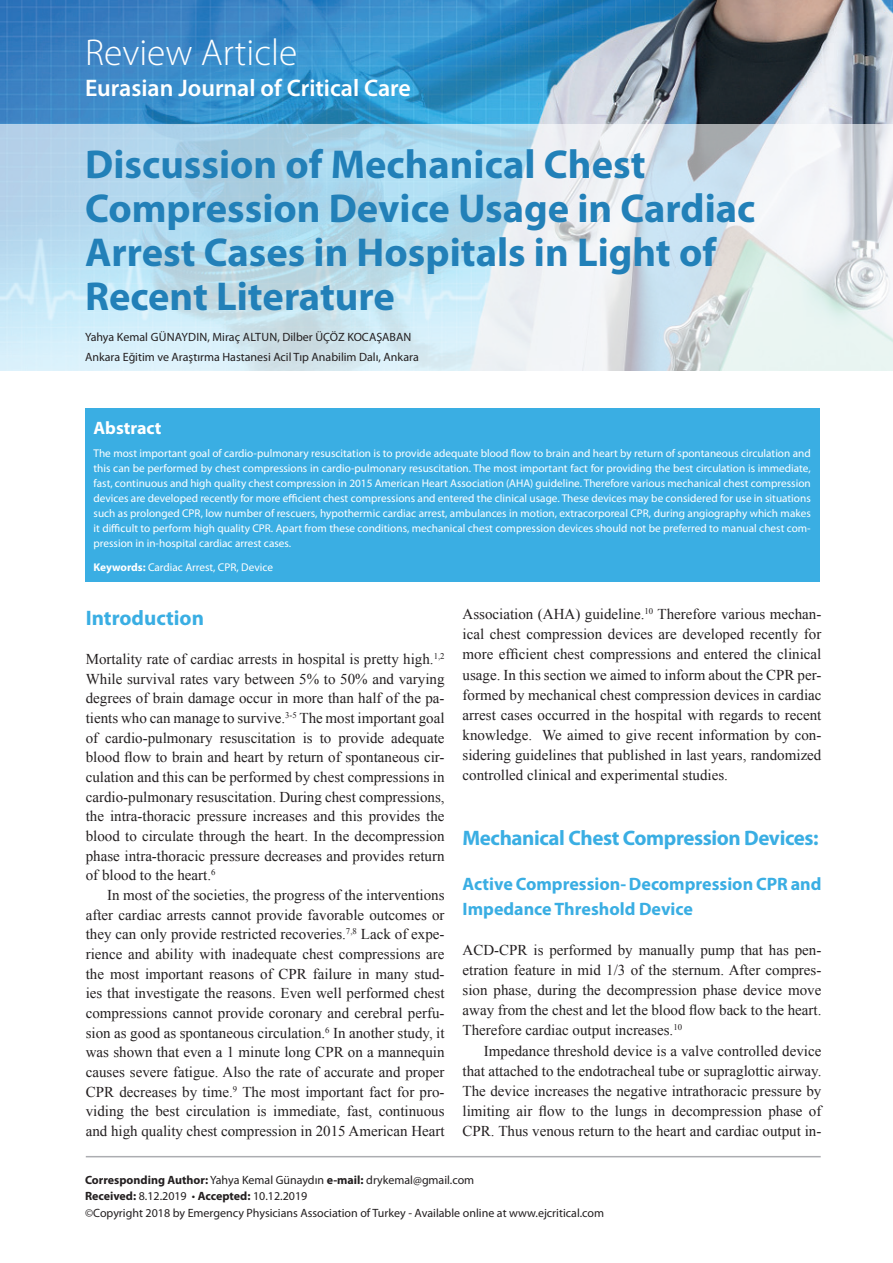
<style>
.page{position:relative;width:893px;height:1263px;background:#fff}
.page>*{position:absolute;margin:0;border:0;box-sizing:border-box;transform-origin:0 0}
.t1{font:700 40.5px/43.7px "Myriad Pro";color:#2280b8}
.t2{font:300 37.5px "Myriad Pro";color:#fff}
.t3{font:600 24px "Myriad Pro";color:#fff}
.t4{font:700 21px "Myriad Pro";letter-spacing:-.02em;color:#3aaee3}
.t5{font:700 21px "Myriad Pro";color:#3aaee3}
.t6{font:700 18px/24.6px "Myriad Pro";color:#3aaee3}
.t7{font:700 18px "Myriad Pro";color:#fff}
.t8{font:15px/19.6px "Times New Roman";color:#231f20;text-align:justify}
.t9{font:12px "Myriad Pro";color:#231f20}
.t10{font:11.25px/15px "Myriad Pro";color:#fff;text-align:justify}
.s1{font-weight:700}
</style>
<div class="page">
<img style="left:0;top:0;width:893px;height:124px">
<hr style="left:86px;top:1156px;width:735px;height:1px;background:#acadb1">
<div style="left:86px;top:408px;width:734px;height:174px;background:#3aaee3"></div>
<svg style="left:0;top:124px;width:893px;height:247px"></svg>
<p class="t2" style="left:85px;top:32px;width:214px">Review Article</p>
<p class="t3" style="left:85px;top:72px;width:327px">Eurasian Journal of Critical Care</p>
<p class="t1" style="left:85px;top:143px;width:672px">Discussion of Mechanical Chest<br>Compression Device Usage in Cardiac<br>Arrest Cases in Hospitals in Light of<br>Recent Literature</p>
<p class="t9" style="left:85px;top:329px;width:328px">Yahya Kemal GÜNAYDIN, Miraç ALTUN, Dilber ÜÇÖZ KOCAŞABAN</p>
<p class="t9" style="left:85px;top:350px;width:335px">Ankara Eğitim ve Araştırma Hastanesi Acil Tıp Anabilim Dalı, Ankara</p>
<p class="t7" style="left:94px;top:417px;width:70px">Abstract</p>
<p class="t10" style="left:94px;top:446px;width:719px">The most important goal of cardio-pulmonary resuscitation is to provide adequate blood flow to brain and heart by return of spontaneous circulation and this can be performed by chest compressions in cardio-pulmonary resuscitation. The most important fact for providing the best circulation is immediate, fast, continuous and high quality chest compression in 2015 American Heart Association (AHA) guideline. Therefore various mechanical chest compression devices are developed recently for more efficient chest compressions and entered the clinical usage. These devices may be considered for use in situations such as prolonged CPR, low number of rescuers, hypothermic cardiac arrest, ambulances in motion, extracorporeal CPR, during angiography which makes it difficult to perform high quality CPR. Apart from these conditions, mechanical chest compression devices should not be preferred to manual chest com&shy;pression in in-hospital cardiac arrest cases.</p>
<p class="t10" style="left:94px;top:559px;width:181px"><span class="s1">Keywords:</span> Cardiac Arrest, CPR, Device</p>
<p class="t8" style="left:463px;top:604px;width:360px;line-height:20.1px">Association (AHA) guideline.<sup>10</sup> Therefore various mechan&shy;ical chest compression devices are developed recently for more efficient chest compressions and entered the clinical usage. In this section we aimed to inform about the CPR per&shy;formed by mechanical chest compression devices in cardiac arrest cases occurred in the hospital with regards to recent knowledge. We aimed to give recent information by con&shy;sidering guidelines that published in last years, randomized controlled clinical and experimental studies.</p>
<p class="t5" style="left:86px;top:606px;width:120px">Introduction</p>
<p class="t8" style="left:86px;top:649px;width:360px">Mortality rate of cardiac arrests in hospital is pretty high.<sup>1,2<br></sup>While survival rates vary between 5% to 50% and varying degrees of brain damage occur in more than half of the pa&shy;tients who can manage to survive.<sup>3-5</sup> The most important goal of cardio-pulmonary resuscitation is to provide adequate blood flow to brain and heart by return of spontaneous cir&shy;culation and this can be performed by chest compressions in cardio-pulmonary resuscitation. During chest compressions, the intra-thoracic pressure increases and this provides the blood to circulate through the heart. In the decompression phase intra-thoracic pressure decreases and provides return of blood to the heart.<sup>6</sup></p>
<p class="t8" style="left:86px;top:885px;width:360px;text-indent:21px">In most of the societies, the progress of the interventions after cardiac arrests cannot provide favorable outcomes or they can only provide restricted recoveries.<sup>7,8</sup> Lack of expe&shy;rience and ability with inadequate chest compressions are the most important reasons of CPR failure in many stud&shy;ies that investigate the reasons. Even well performed chest compressions cannot provide coronary and cerebral perfu&shy;sion as good as spontaneous circulation.<sup>6</sup> In another study, it was shown that even a 1 minute long CPR on a mannequin causes severe fatigue. Also the rate of accurate and proper CPR decreases by time.<sup>9</sup> The most important fact for pro&shy;viding the best circulation is immediate, fast, continuous and high quality chest compression in 2015 American Heart</p>
<p class="t4" style="left:463px;top:826px;width:358px">Mechanical Chest Compression Devices:</p>
<p class="t6" style="left:463px;top:872px;width:360px">Active Compression- Decompression CPR and<br>Impedance Threshold Device</p>
<p class="t8" style="left:463px;top:939px;width:360px;line-height:20.1px">ACD-CPR is performed by manually pump that has pen&shy;etration feature in mid 1/3 of the sternum. After compres&shy;sion phase, during the decompression phase device move away from the chest and let the blood flow back to the heart.<br>Therefore cardiac output increases.<sup>10</sup></p>
<p class="t8" style="left:463px;top:1040px;width:360px;line-height:20.1px;text-indent:21px">Impedance threshold device is a valve controlled device that attached to the endotracheal tube or supraglottic airway.<br>The device increases the negative intrathoracic pressure by limiting air flow to the lungs in decompression phase of CPR. Thus venous return to the heart and cardiac output in-</p>
<p class="t9" style="left:85px;top:1172px;width:391px"><span class="s1">Corresponding Author:</span> Yahya Kemal Günaydın <span class="s1">e-mail:</span> drykemal@gmail.com</p>
<p class="t9" style="left:85px;top:1189px;width:224px"><span class="s1">Received:</span> 8.12.2019 • <span class="s1">Accepted:</span> 10.12.2019</p>
<p class="t9" style="left:85px;top:1205px;width:521px">©Copyright 2018 by Emergency Physicians Association of Turkey - Available online at www.ejcritical.com</p>
</div>
